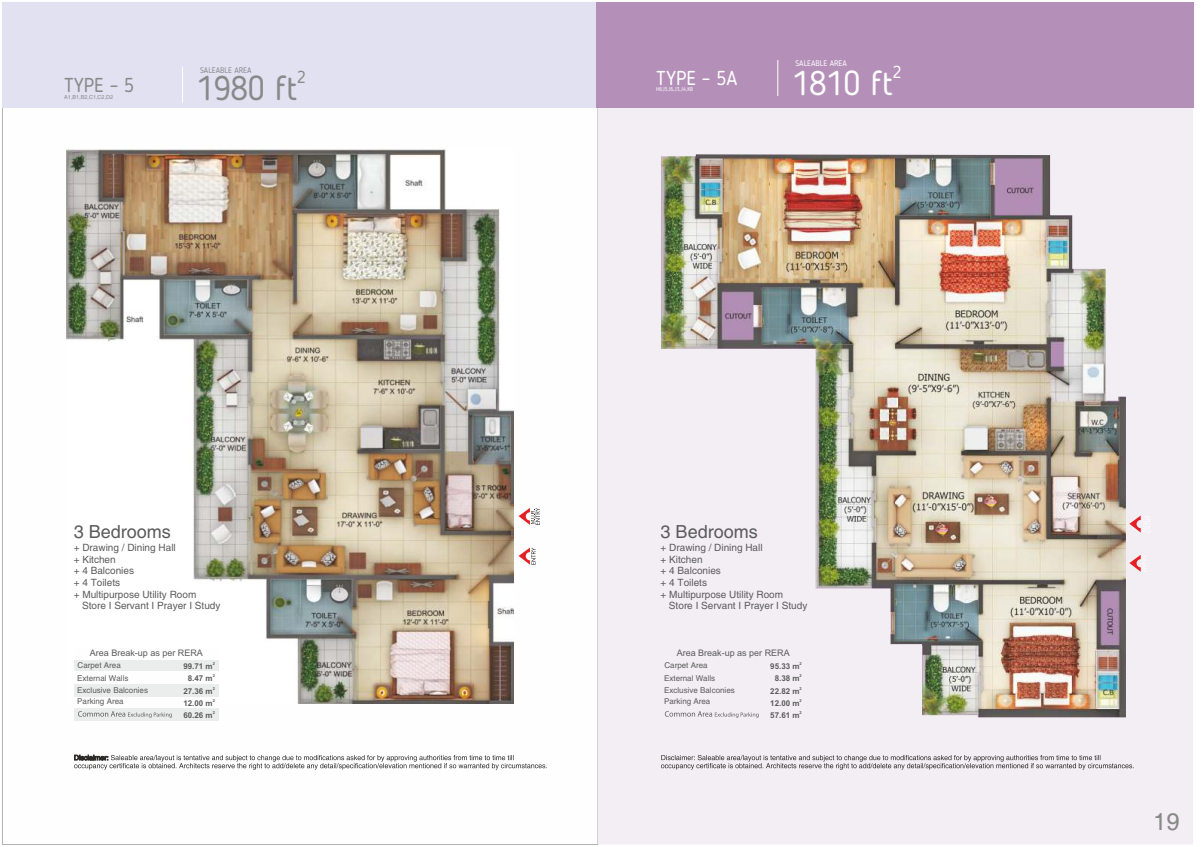
<style>
.page{position:relative;width:1204px;height:847px;background:#fff}
.page>*{position:absolute;margin:0;border:0;box-sizing:border-box;transform-origin:0 0}
.t1{font:34px "Blogger Sans";color:#fefefe}
.t2{font:34px "Blogger Sans";color:#898989}
.t3{font:24px "Helvetica";color:#898989}
.t4{font:20px "Blogger Sans";color:#fefefe}
.t5{font:20px "Blogger Sans";color:#898989}
.t6{font:18px "Helvetica";color:#5b5b5b}
.t7{font:17px "Blogger Sans";color:#fefefe}
.t8{font:17px "Blogger Sans";color:#898989}
.t9{font:10px "Helvetica";color:#5b5b5b}
.t10{font:9px "Arial";color:#5b5b5b}
.t11{font:8px "Helvetica";color:#5b5b5b}
.t12{font:700 8px "Arial";color:#5b5b5b}
.t13{font:8px "Blogger Sans";color:#898989}
.t14{font:8px "Blogger Sans";color:#fefefe}
.t15{font:5.7px "Blogger Sans";color:#fefefe}
.t16{font:5.5px "Helvetica";color:#898989}
.t17{font:700 4px "Arial";color:#5b5b5b}
</style>
<div class="page">
<div style="left:2px;top:2px;width:596px;height:842px;background:#fefefe;border:1px solid #b2b3b3"></div>
<div style="left:2px;top:2px;width:595px;height:106px;background:#e1e1f2"></div>
<div style="left:598px;top:2px;width:595px;height:842px;background:#f3eef4"></div>
<div style="left:597px;top:2px;width:597px;height:106px;background:#b490b9"></div>
<hr style="left:777px;top:60px;width:1px;height:36px;background:#fefefb">
<img style="left:67px;top:150px;width:446px;height:554px">
<svg style="left:519px;top:548px;width:17px;height:17px"></svg>
<svg style="left:519px;top:508px;width:21px;height:17px"></svg>
<svg style="left:1129px;top:555px;width:16px;height:17px"></svg>
<svg style="left:1129px;top:515px;width:21px;height:17px"></svg>
<hr style="left:182px;top:67px;width:1px;height:36px;background:#fefefe">
<svg style="left:74px;top:755px;width:473px;height:15px"></svg>
<svg style="left:661px;top:755px;width:473px;height:15px"></svg>
<div style="left:74px;top:659px;width:145px;height:13px;background:#ebecec"></div>
<div style="left:74px;top:672px;width:145px;height:12px;background:#fefefe"></div>
<div style="left:74px;top:696px;width:145px;height:12px;background:#fefefe"></div>
<div style="left:74px;top:684px;width:145px;height:12px;background:#ebecec"></div>
<div style="left:74px;top:708px;width:145px;height:13px;background:#ebecec"></div>
<svg style="left:78px;top:711px;width:94px;height:7px"></svg>
<div style="left:74px;top:647px;width:145px;height:12px;background:#fefefe"></div>
<img style="left:661px;top:154px;width:465px;height:563px">
<h3 class="t5" style="left:64px;top:77px;width:72px">TYPE – 5</h3>
<p class="t16" style="left:64px;top:95px;width:50px">A1,B1,B2,C1,C2,D2</p>
<p class="t13" style="left:200px;top:67px;width:53px">SALEABLE AREA</p>
<h3 class="t8" style="left:297px;top:70px;width:10px">2</h3>
<h1 class="t2" style="left:197px;top:74px;width:102px">1980 ft</h1>
<h3 class="t4" style="left:656px;top:70px;width:83px">TYPE – 5A</h3>
<p class="t15" style="left:656px;top:87px;width:38px">H6,I5,I6,J3,J4,K8</p>
<p class="t14" style="left:795px;top:60px;width:53px">SALEABLE AREA</p>
<h3 class="t7" style="left:893px;top:65px;width:10px">2</h3>
<h1 class="t1" style="left:792px;top:69px;width:102px">1810 ft</h1>
<h3 class="t6" style="left:74px;top:525px;width:99px">3 Bedrooms</h3>
<p class="t9" style="left:74px;top:544px;width:103px">+ Drawing / Dining Hall</p>
<p class="t9" style="left:74px;top:555px;width:43px">+ Kitchen</p>
<p class="t9" style="left:74px;top:567px;width:62px">+ 4 Balconies</p>
<p class="t9" style="left:74px;top:579px;width:48px">+ 4 Toilets</p>
<p class="t9" style="left:74px;top:590px;width:124px">+ Multipurpose Utility Room</p>
<p class="t9" style="left:82px;top:602px;width:140px">Store I Servant I Prayer I Study</p>
<h3 class="t6" style="left:661px;top:525px;width:99px">3 Bedrooms</h3>
<p class="t9" style="left:661px;top:544px;width:103px">+ Drawing / Dining Hall</p>
<p class="t9" style="left:661px;top:555px;width:43px">+ Kitchen</p>
<p class="t9" style="left:661px;top:567px;width:62px">+ 4 Balconies</p>
<p class="t9" style="left:661px;top:579px;width:48px">+ 4 Toilets</p>
<p class="t9" style="left:661px;top:590px;width:124px">+ Multipurpose Utility Room</p>
<p class="t9" style="left:669px;top:602px;width:140px">Store I Servant I Prayer I Study</p>
<p class="t10" style="left:90px;top:649px;width:115px">Area Break-up as per RERA</p>
<p class="t10" style="left:677px;top:649px;width:115px">Area Break-up as per RERA</p>
<p class="t11" style="left:78px;top:662px;width:45px">Carpet Area</p>
<p class="t17" style="left:213px;top:662px;width:4px">2</p>
<p class="t12" style="left:183px;top:663px;width:31px">99.71 m</p>
<p class="t11" style="left:664px;top:662px;width:45px">Carpet Area</p>
<p class="t17" style="left:799px;top:662px;width:4px">2</p>
<p class="t12" style="left:770px;top:663px;width:31px">95.33 m</p>
<p class="t11" style="left:77px;top:675px;width:53px">External Walls</p>
<p class="t17" style="left:213px;top:674px;width:4px">2</p>
<p class="t12" style="left:188px;top:675px;width:26px">8.47 m</p>
<p class="t11" style="left:664px;top:675px;width:53px">External Walls</p>
<p class="t17" style="left:799px;top:674px;width:4px">2</p>
<p class="t12" style="left:775px;top:675px;width:26px">8.38 m</p>
<p class="t11" style="left:77px;top:687px;width:72px">Exclusive Balconies</p>
<p class="t17" style="left:213px;top:686px;width:4px">2</p>
<p class="t12" style="left:183px;top:688px;width:31px">27.36 m</p>
<p class="t11" style="left:664px;top:687px;width:72px">Exclusive Balconies</p>
<p class="t17" style="left:799px;top:686px;width:4px">2</p>
<p class="t12" style="left:770px;top:688px;width:31px">22.82 m</p>
<p class="t11" style="left:77px;top:698px;width:48px">Parking Area</p>
<p class="t17" style="left:213px;top:699px;width:4px">2</p>
<p class="t12" style="left:183px;top:700px;width:31px">12.00 m</p>
<p class="t11" style="left:664px;top:698px;width:48px">Parking Area</p>
<p class="t17" style="left:799px;top:699px;width:4px">2</p>
<p class="t12" style="left:770px;top:700px;width:31px">12.00 m</p>
<p class="t17" style="left:213px;top:711px;width:4px">2</p>
<p class="t12" style="left:183px;top:712px;width:31px">60.26 m</p>
<p class="t17" style="left:799px;top:711px;width:4px">2</p>
<p class="t12" style="left:770px;top:712px;width:31px">57.61 m</p>
<h2 class="t3" style="left:1153px;top:812px;width:28px">19</h2>
</div>
